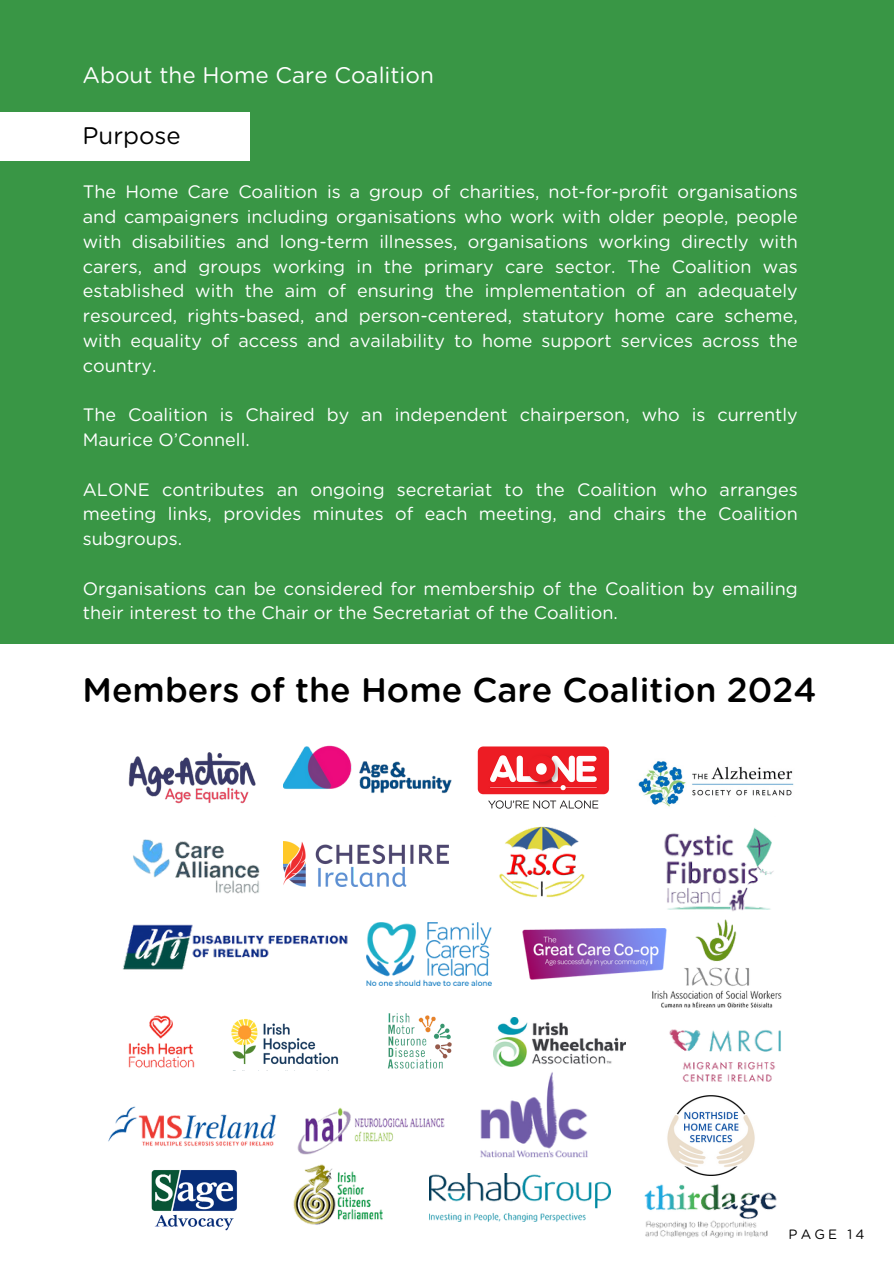
<style>
.page{position:relative;width:894px;height:1264px;background:#fff}
.page>*{position:absolute;margin:0;border:0;box-sizing:border-box;transform-origin:0 0}
.t1{font:500 34.05px "Gotham Rounded";color:#000}
.t2{font:24px "Gotham Rounded";color:#000}
.t3{font:22.5px "Gotham Rounded";color:#fff}
.t4{font:18px/24.8px "Gotham Rounded";color:#fff;text-align:justify}
.t5{font:13.5px "Gotham Rounded";letter-spacing:.23em;color:#000001}
</style>
<div class="page">
<div style="left:0;top:0;width:893px;height:644px;background:#399645"></div>
<img style="left:284px;top:745px;width:168px;height:49px">
<img style="left:477px;top:746px;width:133px;height:55px">
<img style="left:133px;top:839px;width:127px;height:55px">
<img style="left:284px;top:841px;width:164px;height:45px">
<img style="left:128px;top:752px;width:128px;height:52px">
<img style="left:638px;top:761px;width:156px;height:46px">
<img style="left:488px;top:801px;width:111px;height:97px">
<img style="left:664px;top:828px;width:110px;height:83px">
<img style="left:122px;top:924px;width:226px;height:46px">
<img style="left:366px;top:922px;width:125px;height:63px">
<img style="left:522px;top:928px;width:120px;height:51px">
<img style="left:642px;top:919px;width:140px;height:89px">
<img style="left:128px;top:1015px;width:67px;height:52px">
<img style="left:231px;top:1018px;width:108px;height:47px">
<img style="left:387px;top:1013px;width:65px;height:56px">
<img style="left:493px;top:1017px;width:132px;height:49px">
<img style="left:667px;top:994px;width:115px;height:88px">
<img style="left:108px;top:1067px;width:221px;height:79px">
<img style="left:296px;top:1095px;width:149px;height:41px">
<img style="left:480px;top:1072px;width:108px;height:86px">
<img style="left:667px;top:1095px;width:88px;height:74px">
<img style="left:151px;top:1170px;width:86px;height:61px">
<img style="left:279px;top:1136px;width:114px;height:89px">
<img style="left:429px;top:1173px;width:181px;height:48px">
<img style="left:644px;top:1169px;width:133px;height:69px">
<div style="left:0;top:113px;width:249px;height:48px;background:#fff"></div>
<p class="t3" style="left:82px;top:65px;width:353px">About the Home Care Coalition</p>
<p class="t2" style="left:82px;top:124px;width:100px">Purpose</p>
<p class="t4" style="left:83px;top:181px;width:716px">The Home Care Coalition is a group of charities, not-for-profit organisations and campaigners including organisations who work with older people, people with disabilities and long-term illnesses, organisations working directly with carers, and groups working in the primary care sector. The Coalition was established with the aim of ensuring the implementation of an adequately resourced, rights-based, and person-centered, statutory home care scheme, with equality of access and availability to home support services across the country.</p>
<p class="t4" style="left:83px;top:403px;width:716px">The Coalition is Chaired by an independent chairperson, who is currently<br>Maurice O’Connell.</p>
<p class="t4" style="left:83px;top:478px;width:716px">ALONE contributes an ongoing secretariat to the Coalition who arranges meeting links, provides minutes of each meeting, and chairs the Coalition subgroups.</p>
<p class="t4" style="left:83px;top:577px;width:716px">Organisations can be considered for membership of the Coalition by emailing their interest to the Chair or the Secretariat of the Coalition.</p>
<p class="t1" style="left:82px;top:674px;width:735px">Members of the Home Care Coalition 2024</p>
<p class="t5" style="left:788px;top:1227px;width:77px">PAGE 14</p>
</div>
